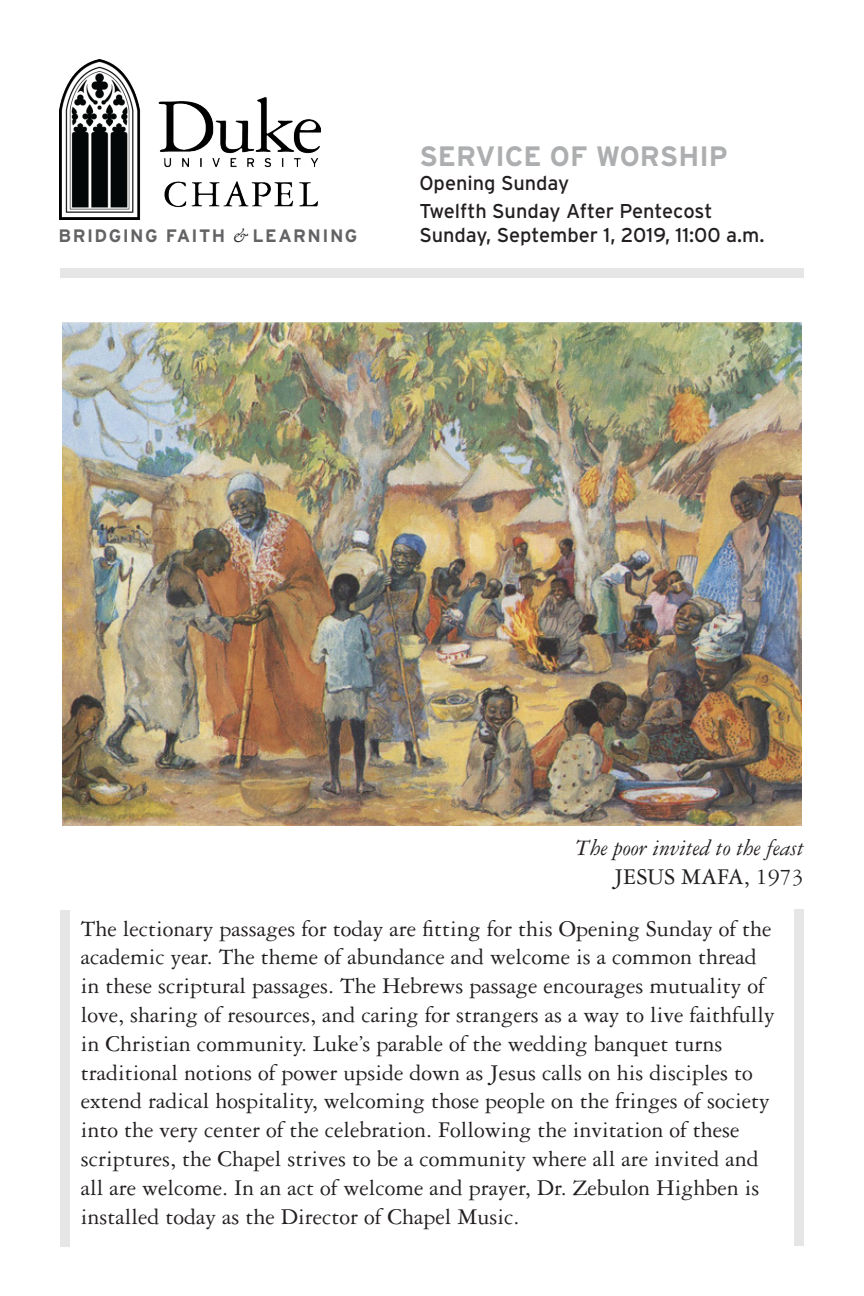
<style>
.page{position:relative;width:864px;height:1296px;background:#fff}
.page>*{position:absolute;margin:0;border:0;box-sizing:border-box;transform-origin:0 0}
.Header_1{font:700 28px "Interstate";color:#acaeaf}
.Tabbed_Leader{font:24px/28.8px "Garamond 3 LT Std";color:#231f20}
.Tabbed_Leader-2{font:italic 24px "Garamond 3 LT Std";color:#231f20}
.Header_1-2{font:20px "Interstate";color:#231f20}
.t1{font:700 18px "Interstate";letter-spacing:.08em;color:#636366}
.s1{font-family:"Adobe Garamond Pro";font-weight:400;font-style:italic;color:#231f20}
</style>
<div class="page">
<div style="left:60px;top:911px;width:10px;height:336px;background:#e6e6e7"></div>
<div style="left:60px;top:268px;width:744px;height:10px;background:#e6e6e7"></div>
<img style="left:60px;top:60px;width:260px;height:159px">
<div style="left:794px;top:910px;width:10px;height:336px;background:#e6e6e7"></div>
<img style="left:63px;top:322px;width:738px;height:503px">
<p class="Header_1" style="left:419px;top:140px;width:310px">SERVICE OF WORSHIP</p>
<p class="Header_1-2" style="left:419px;top:172px;width:151px">Opening Sunday</p>
<p class="Header_1-2" style="left:419px;top:200px;width:295px">Twelfth Sunday After Pentecost</p>
<p class="t1" style="left:59px;top:226px;width:300px">BRIDGING FAITH <span class="s1">&amp;</span> LEARNING</p>
<p class="Header_1-2" style="left:419px;top:224px;width:347px">Sunday, September 1, 2019, 11:00 a.m.</p>
<p class="Tabbed_Leader-2" style="left:575px;top:835px;width:230px">The poor invited to the feast</p>
<p class="Tabbed_Leader" style="left:614px;top:862px;width:192px">JESUS MAFA, 1973</p>
<p class="Tabbed_Leader" style="left:81px;top:914px;width:695px">The lectionary passages for today are fitting for this Opening Sunday of the academic year. The theme of abundance and welcome is a common thread in these scriptural passages. The Hebrews passage encourages mutuality of love, sharing of resources, and caring for strangers as a way to live faithfully in Christian community. Luke’s parable of the wedding banquet turns traditional notions of power upside down as Jesus calls on his disciples to extend radical hospitality, welcoming those people on the fringes of society into the very center of the celebration. Following the invitation of these scriptures, the Chapel strives to be a community where all are invited and all are welcome. In an act of welcome and prayer, Dr. Zebulon Highben is installed today as the Director of Chapel Music.</p>
</div>
